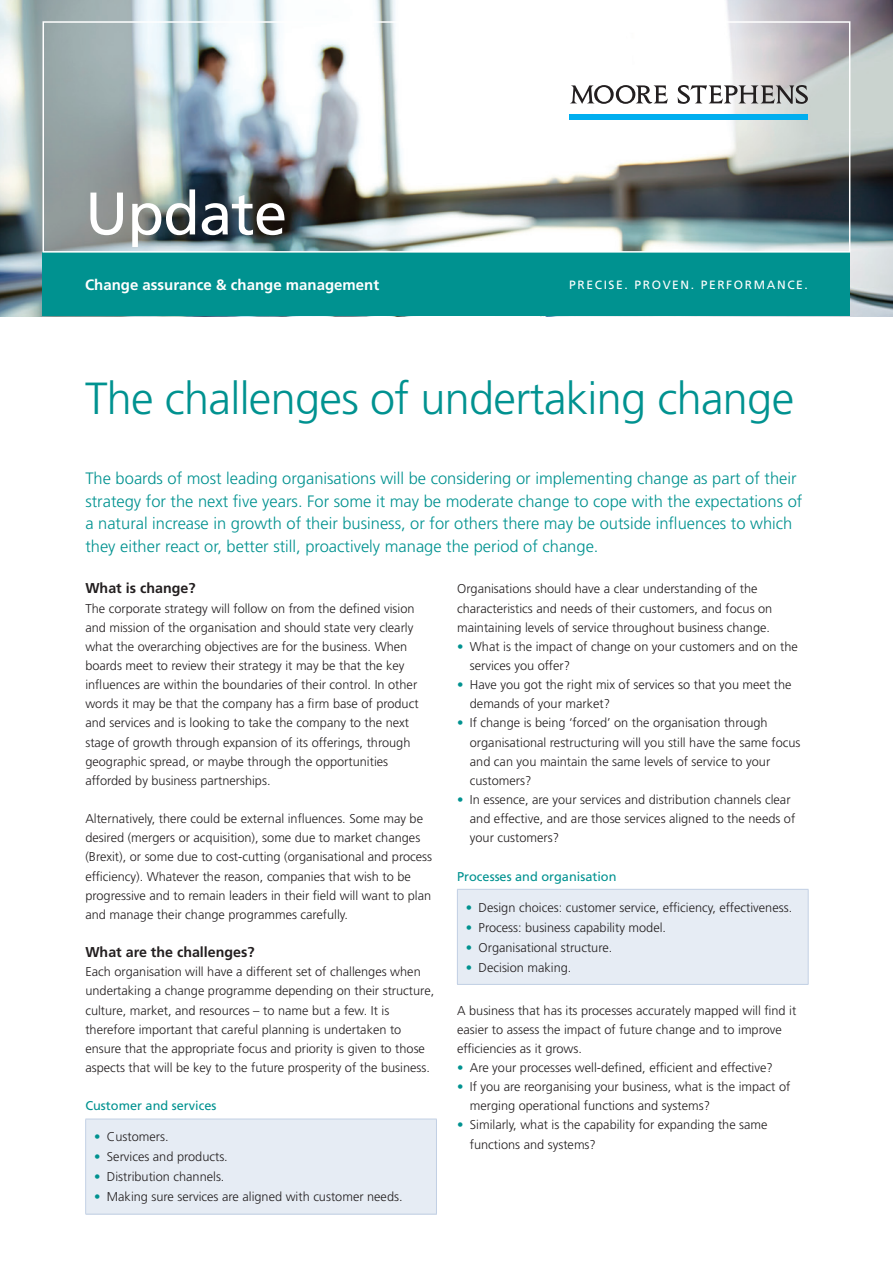
<style>
.page{position:relative;width:893px;height:1263px;background:#fff}
.page>*{position:absolute;margin:0;border:0;box-sizing:border-box;transform-origin:0 0}
.t1{font:60px "Frutiger LT Std";letter-spacing:-.015em;color:#fff}
.t2{font:300 45px "Frutiger LT Std";letter-spacing:-.015em;color:#009290}
.t3{font:300 16.5px/22.5px "Frutiger LT Std";color:#009290}
.t4{font:700 15px "Frutiger LT Std";color:#fff}
.t5{font:700 14.25px "Frutiger LT Std";color:#231f20}
.t6{font:300 12.75px/19.2px "Frutiger LT Std";color:#231f20}
.t7{font:12.75px "Frutiger LT Std";color:#009290}
.t8{font:12px "Frutiger LT Std";letter-spacing:.135em;color:#fff}
.s1{color:#009290}
</style>
<div class="page">
<img style="left:0;top:0;width:893px;height:316px">
<div style="left:43px;top:253px;width:807px;height:63px;background:#009290"></div>
<svg style="left:570px;top:85px;width:98px;height:19px"></svg>
<svg style="left:678px;top:85px;width:130px;height:19px"></svg>
<div style="left:570px;top:114px;width:238px;height:5px;background:#00aeef"></div>
<div style="left:43px;top:21px;width:807px;height:232px;border:2px solid #fff"></div>
<div style="left:86px;top:1119px;width:350px;height:95px;background:#e6ecf4"></div>
<hr style="left:85px;top:1119px;width:352px;height:1px;background:#c2d0e4">
<hr style="left:85px;top:1119px;width:1px;height:95px;background:#c2d0e4">
<hr style="left:436px;top:1119px;width:1px;height:95px;background:#c2d0e4">
<hr style="left:85px;top:1214px;width:352px;height:1px;background:#c2d0e4">
<div style="left:457px;top:889px;width:351px;height:95px;background:#e6ecf4"></div>
<hr style="left:457px;top:889px;width:351px;height:1px;background:#c2d0e4">
<hr style="left:457px;top:889px;width:1px;height:95px;background:#c2d0e4">
<hr style="left:808px;top:889px;width:1px;height:95px;background:#c2d0e4">
<hr style="left:457px;top:984px;width:351px;height:1px;background:#c2d0e4">
<h1 class="t1" style="left:85px;top:178px;width:204px">Update</h1>
<p class="t4" style="left:85px;top:276px;width:296px">Change assurance &amp; change management</p>
<p class="t8" style="left:569px;top:278px;width:240px">PRECISE. PROVEN. PERFORMANCE.</p>
<h2 class="t2" style="left:85px;top:373px;width:711px">The challenges of undertaking change</h2>
<p class="t3" style="left:85px;top:467px;width:718px">The boards of most leading organisations will be considering or implementing change as part of their strategy for the next five years. For some it may be moderate change to cope with the expectations of a natural increase in growth of their business, or for others there may be outside influences to which they either react or, better still, proactively manage the period of change.</p>
<p class="t5" style="left:85px;top:580px;width:112px">What is change?</p>
<p class="t6" style="left:85px;top:599px;width:335px">The corporate strategy will follow on from the defined vision and mission of the organisation and should state very clearly what the overarching objectives are for the business. When boards meet to review their strategy it may be that the key influences are within the boundaries of their control. In other words it may be that the company has a firm base of product and services and is looking to take the company to the next stage of growth through expansion of its offerings, through geographic spread, or maybe through the opportunities afforded by business partnerships.</p>
<p class="t6" style="left:85px;top:809px;width:348px">Alternatively, there could be external influences. Some may be desired (mergers or acquisition), some due to market changes (Brexit), or some due to cost-cutting (organisational and process efficiency). Whatever the reason, companies that wish to be progressive and to remain leaders in their field will want to plan and manage their change programmes carefully.</p>
<p class="t5" style="left:85px;top:944px;width:171px">What are the challenges?</p>
<p class="t6" style="left:85px;top:962px;width:350px">Each organisation will have a different set of challenges when undertaking a change programme depending on their structure, culture, market, and resources – to name but a few. It is therefore important that careful planning is undertaken to ensure that the appropriate focus and priority is given to those aspects that will be key to the future prosperity of the business.</p>
<p class="t7" style="left:85px;top:1098px;width:133px">Customer and services</p>
<p class="t6" style="left:94px;top:1127px;width:76px"><span class="s1">•</span> Customers.</p>
<p class="t6" style="left:94px;top:1147px;width:135px"><span class="s1">•</span> Services and products.</p>
<p class="t6" style="left:94px;top:1167px;width:132px"><span class="s1">•</span> Distribution channels.</p>
<p class="t6" style="left:94px;top:1187px;width:310px"><span class="s1">•</span> Making sure services are aligned with customer needs.</p>
<p class="t6" style="left:457px;top:580px;width:317px">Organisations should have a clear understanding of the characteristics and needs of their customers, and focus on maintaining levels of service throughout business change.</p>
<p class="t6" style="left:470px;top:637px;width:330px;text-indent:-13px"><span class="s1">•</span> What is the impact of change on your customers and on the services you offer?</p>
<p class="t6" style="left:470px;top:675px;width:323px;text-indent:-13px"><span class="s1">•</span> Have you got the right mix of services so that you meet the demands of your market?</p>
<p class="t6" style="left:470px;top:713px;width:332px;text-indent:-13px"><span class="s1">•</span> If change is being ‘forced’ on the organisation through organisational restructuring will you still have the same focus and can you maintain the same levels of service to your customers?</p>
<p class="t6" style="left:470px;top:790px;width:327px;text-indent:-13px"><span class="s1">•</span> In essence, are your services and distribution channels clear and effective, and are those services aligned to the needs of your customers?</p>
<p class="t7" style="left:457px;top:868px;width:161px">Processes and organisation</p>
<p class="t6" style="left:466px;top:898px;width:328px"><span class="s1">•</span> Design choices: customer service, efficiency, effectiveness.</p>
<p class="t6" style="left:466px;top:918px;width:202px"><span class="s1">•</span> Process: business capability model.</p>
<p class="t6" style="left:466px;top:938px;width:148px"><span class="s1">•</span> Organisational structure.</p>
<p class="t6" style="left:466px;top:958px;width:107px"><span class="s1">•</span> Decision making.</p>
<p class="t6" style="left:457px;top:1001px;width:341px">A business that has its processes accurately mapped will find it easier to assess the impact of future change and to improve efficiencies as it grows.</p>
<p class="t6" style="left:457px;top:1058px;width:317px"><span class="s1">•</span> Are your processes well-defined, efficient and effective?</p>
<p class="t6" style="left:470px;top:1077px;width:322px;text-indent:-13px"><span class="s1">•</span> If you are reorganising your business, what is the impact of merging operational functions and systems?</p>
<p class="t6" style="left:470px;top:1115px;width:299px;text-indent:-13px"><span class="s1">•</span> Similarly, what is the capability for expanding the same functions and systems?</p>
</div>
